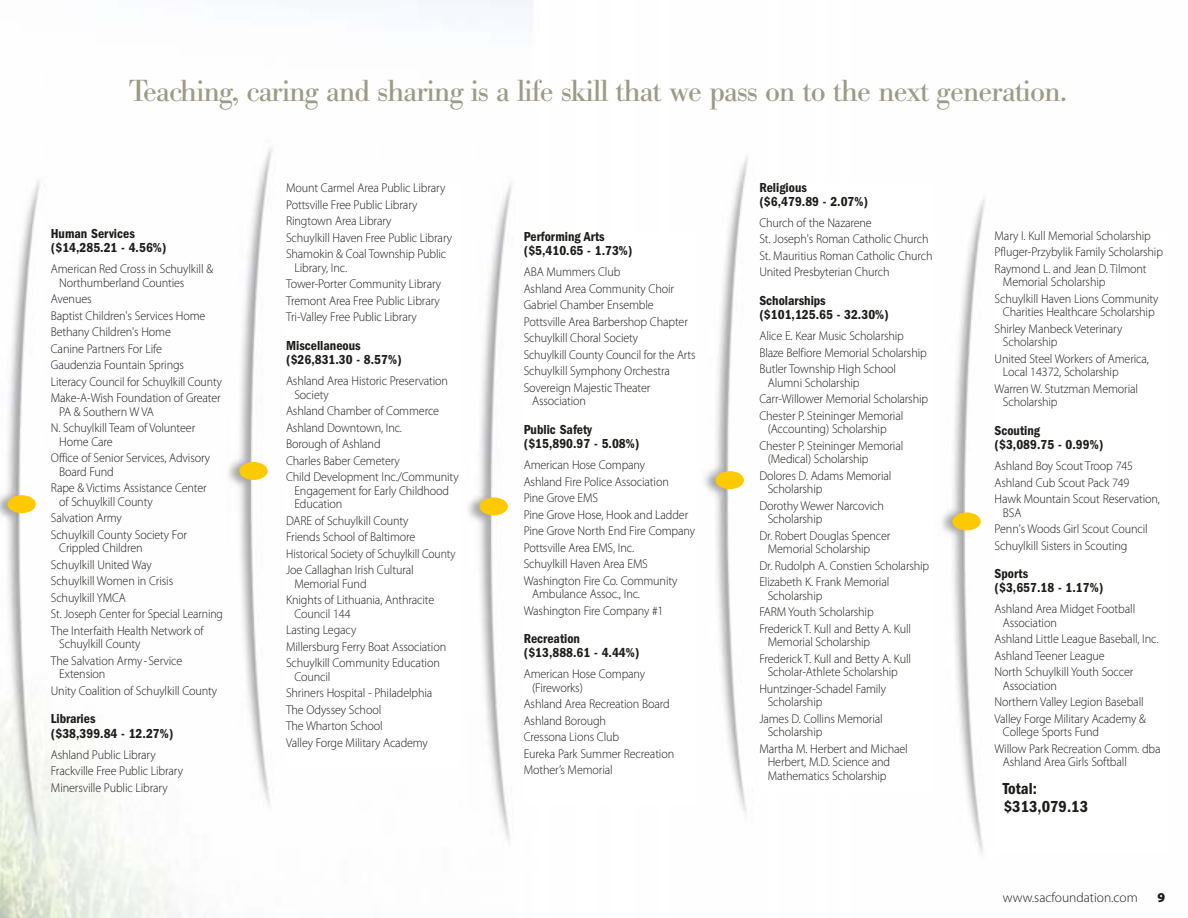
<style>
.page{position:relative;width:1188px;height:918px;background:#fff}
.page>*{position:absolute;margin:0;border:0;box-sizing:border-box;transform-origin:0 0}
.t1{font:30px "Bodoni BE";letter-spacing:-.025em;color:#9d9a88}
.t2{font:600 condensed 16.5px/18px "Franklin Gothic";color:#1c1c1a}
.t3{font:600 condensed 13.5px/14.2px "Franklin Gothic";color:#1c1c1a}
.t4{font:300 13.5px "Myriad Pro";color:#1c1c1a}
.t5{font:900 13.5px "Myriad Pro";color:#1c1c1a}
.t6{font:300 12.75px/16.5px "Myriad Pro";letter-spacing:-.01em;color:#1c1c1a;scale:.95 1}
</style>
<div class="page">
<img style="left:0;top:0;width:985px;height:918px">
<div style="left:286px;top:183px;width:173px;height:583px;background:#fff"></div>
<div style="left:524px;top:232px;width:173px;height:572px;background:#fff"></div>
<div style="left:759px;top:183px;width:174px;height:611px;background:#fff"></div>
<div style="left:479px;top:497px;width:29px;height:18px;background:#fdc900;border-radius:50%"></div>
<div style="left:239px;top:462px;width:29px;height:18px;background:#fdc900;border-radius:50%"></div>
<div style="left:8px;top:495px;width:28px;height:18px;background:#fdc900;border-radius:50%"></div>
<div style="left:716px;top:471px;width:28px;height:18px;background:#fdc900;border-radius:50%"></div>
<div style="left:952px;top:512px;width:29px;height:18px;background:#fdc900;border-radius:50%"></div>
<h1 class="t1" style="left:129px;top:80px;width:939px">Teaching, caring and sharing is a life skill that we pass on to the next generation.</h1>
<p class="t3" style="left:51px;top:228px;width:117px">Human Services ($14,285.21 - 4.56%)</p>
<p class="t6" style="left:59px;top:263px;width:164px;line-height:13.5px;text-indent:-8px">American Red Cross in Schuylkill &amp;<br>Northumberland Counties</p>
<p class="t6" style="left:51px;top:292px;width:182px">Avenues<br>Baptist Children's Services Home<br>Bethany Children's Home<br>Canine Partners For Life<br>Gaudenzia Fountain Springs<br>Literacy Council for Schuylkill County<br>Make-A-Wish Foundation of Greater</p>
<p class="t6" style="left:51px;top:404px;width:154px;text-indent:8px">PA &amp; Southern W VA<br>N. Schuylkill Team of Volunteer</p>
<p class="t6" style="left:51px;top:434px;width:169px;text-indent:8px">Home Care<br>Office of Senior Services, Advisory</p>
<p class="t6" style="left:51px;top:464px;width:166px;text-indent:8px">Board Fund<br>Rape &amp; Victims Assistance Center</p>
<p class="t6" style="left:51px;top:494px;width:145px;text-indent:8px">of Schuylkill County<br>Salvation Army<br>Schuylkill County Society For</p>
<p class="t6" style="left:51px;top:541px;width:183px;text-indent:8px">Crippled Children<br>Schuylkill United Way<br>Schuylkill Women in Crisis<br>Schuylkill YMCA<br>St. Joseph Center for Special Learning<br>The Interfaith Health Network of</p>
<p class="t6" style="left:51px;top:637px;width:140px;text-indent:8px">Schuylkill County<br>The Salvation Army -Service</p>
<p class="t6" style="left:51px;top:667px;width:177px;text-indent:8px">Extension<br>Unity Coalition of Schuylkill County</p>
<p class="t3" style="left:51px;top:713px;width:124px">Libraries<br>($38,399.84 - 12.27%)</p>
<p class="t6" style="left:51px;top:747px;width:141px">Ashland Public Library<br>Frackville Free Public Library<br>Minersville Public Library</p>
<p class="t6" style="left:286px;top:181px;width:176px">Mount Carmel Area Public Library<br>Pottsville Free Public Library<br>Ringtown Area Library<br>Schuylkill Haven Free Public Library<br>Shamokin &amp; Coal Township Public</p>
<p class="t6" style="left:286px;top:260px;width:165px;text-indent:8px">Library, Inc.<br>Tower-Porter Community Library<br>Tremont Area Free Public Library<br>Tri-Valley Free Public Library</p>
<p class="t3" style="left:286px;top:339px;width:117px">Miscellaneous ($26,831.30 - 8.57%)</p>
<p class="t6" style="left:294px;top:375px;width:163px;line-height:13.5px;text-indent:-8px">Ashland Area Historic Preservation<br>Society</p>
<p class="t6" style="left:286px;top:403px;width:183px">Ashland Chamber of Commerce<br>Ashland Downtown, Inc.<br>Borough of Ashland<br>Charles Baber Cemetery<br>Child Development Inc./Community</p>
<p class="t6" style="left:294px;top:484px;width:164px;line-height:13.5px">Engagement for Early Childhood<br>Education</p>
<p class="t6" style="left:286px;top:513px;width:180px">DARE of Schuylkill County<br>Friends School of Baltimore<br>Historical Society of Schuylkill County<br>Joe Callaghan Irish Cultural</p>
<p class="t6" style="left:286px;top:576px;width:158px;text-indent:8px">Memorial Fund<br>Knights of Lithuania, Anthracite</p>
<p class="t6" style="left:286px;top:606px;width:170px;text-indent:8px">Council 144<br>Lasting Legacy<br>Millersburg Ferry Boat Association<br>Schuylkill Community Education</p>
<p class="t6" style="left:286px;top:669px;width:156px;text-indent:8px">Council<br>Shriners Hospital - Philadelphia<br>The Odyssey School<br>The Wharton School<br>Valley Forge Military Academy</p>
<p class="t3" style="left:524px;top:231px;width:110px">Performing Arts ($5,410.65 - 1.73%)</p>
<p class="t6" style="left:524px;top:265px;width:182px">ABA Mummers Club<br>Ashland Area Community Choir<br>Gabriel Chamber Ensemble<br>Pottsville Area Barbershop Chapter<br>Schuylkill Choral Society<br>Schuylkill County Council for the Arts<br>Schuylkill Symphony Orchestra<br>Sovereign Majestic Theater</p>
<p class="t6" style="left:532px;top:394px;width:58px">Association</p>
<p class="t3" style="left:524px;top:423px;width:117px">Public Safety ($15,890.97 - 5.08%)</p>
<p class="t6" style="left:524px;top:457px;width:182px">American Hose Company<br>Ashland Fire Police Association<br>Pine Grove EMS<br>Pine Grove Hose, Hook and Ladder<br>Pine Grove North End Fire Company<br>Pottsville Area EMS, Inc.<br>Schuylkill Haven Area EMS<br>Washington Fire Co. Community</p>
<p class="t6" style="left:524px;top:586px;width:149px;text-indent:8px">Ambulance Assoc., Inc.<br>Washington Fire Company #1</p>
<p class="t3" style="left:524px;top:633px;width:117px">Recreation ($13,888.61 - 4.44%)</p>
<p class="t6" style="left:532px;top:668px;width:121px;line-height:13.5px;text-indent:-8px">American Hose Company (Fireworks)</p>
<p class="t6" style="left:524px;top:697px;width:160px">Ashland Area Recreation Board<br>Ashland Borough<br>Cressona Lions Club<br>Eureka Park Summer Recreation<br>Mother’s Memorial</p>
<p class="t3" style="left:759px;top:181px;width:110px">Religious ($6,479.89 - 2.07%)</p>
<p class="t6" style="left:759px;top:215px;width:184px">Church of the Nazarene<br>St. Joseph's Roman Catholic Church<br>St. Mauritius Roman Catholic Church<br>United Presbyterian Church</p>
<p class="t3" style="left:759px;top:294px;width:131px">Scholarships ($101,125.65 - 32.30%)</p>
<p class="t6" style="left:759px;top:329px;width:178px">Alice E. Kear Music Scholarship<br>Blaze Belfiore Memorial Scholarship<br>Butler Township High School</p>
<p class="t6" style="left:759px;top:375px;width:179px;text-indent:8px">Alumni Scholarship<br>Carr-Willower Memorial Scholarship<br>Chester P. Steininger Memorial</p>
<p class="t6" style="left:759px;top:422px;width:153px;text-indent:8px">(Accounting) Scholarship<br>Chester P. Steininger Memorial</p>
<p class="t6" style="left:759px;top:452px;width:141px;text-indent:8px">(Medical) Scholarship<br>Dolores D. Adams Memorial</p>
<p class="t6" style="left:759px;top:482px;width:133px;text-indent:8px">Scholarship<br>Dorothy Wewer Narcovich</p>
<p class="t6" style="left:759px;top:512px;width:139px;text-indent:8px">Scholarship<br>Dr. Robert Douglas Spencer</p>
<p class="t6" style="left:759px;top:542px;width:180px;text-indent:8px">Memorial Scholarship<br>Dr. Rudolph A. Constien Scholarship<br>Elizabeth K. Frank Memorial</p>
<p class="t6" style="left:759px;top:588px;width:161px;text-indent:8px">Scholarship<br>FARM Youth Scholarship<br>Frederick T. Kull and Betty A. Kull</p>
<p class="t6" style="left:759px;top:635px;width:161px;text-indent:8px">Memorial Scholarship<br>Frederick T. Kull and Betty A. Kull</p>
<p class="t6" style="left:759px;top:665px;width:147px;text-indent:8px">Scholar-Athlete Scholarship<br>Huntzinger-Schadel Family</p>
<p class="t6" style="left:759px;top:695px;width:131px;text-indent:8px">Scholarship<br>James D. Collins Memorial</p>
<p class="t6" style="left:759px;top:725px;width:158px;text-indent:8px">Scholarship<br>Martha M. Herbert and Michael</p>
<p class="t6" style="left:768px;top:756px;width:130px;line-height:13.5px">Herbert, M.D. Science and<br>Mathematics Scholarship</p>
<p class="t6" style="left:995px;top:228px;width:179px">Mary I. Kull Memorial Scholarship<br>Pfluger-Przybylik Family Scholarship<br>Raymond L. and Jean D. Tilmont</p>
<p class="t6" style="left:995px;top:275px;width:174px;text-indent:8px">Memorial Scholarship<br>Schuylkill Haven Lions Community</p>
<p class="t6" style="left:995px;top:305px;width:170px;text-indent:8px">Charities Healthcare Scholarship<br>Shirley Manbeck Veterinary</p>
<p class="t6" style="left:995px;top:335px;width:164px;text-indent:8px">Scholarship<br>United Steel Workers of America,</p>
<p class="t6" style="left:995px;top:365px;width:153px;text-indent:8px">Local 14372, Scholarship<br>Warren W. Stutzman Memorial</p>
<p class="t6" style="left:1003px;top:395px;width:59px">Scholarship</p>
<p class="t3" style="left:995px;top:424px;width:110px">Scouting<br>($3,089.75 - 0.99%)</p>
<p class="t6" style="left:995px;top:458px;width:176px">Ashland Boy Scout Troop 745<br>Ashland Cub Scout Pack 749<br>Hawk Mountain Scout Reservation,</p>
<p class="t6" style="left:995px;top:505px;width:163px;text-indent:8px">BSA<br>Penn's Woods Girl Scout Council<br>Schuylkill Sisters in Scouting</p>
<p class="t3" style="left:995px;top:568px;width:110px">Sports<br>($3,657.18 - 1.17%)</p>
<p class="t6" style="left:1003px;top:603px;width:141px;line-height:13.5px;text-indent:-8px">Ashland Area Midget Football<br>Association</p>
<p class="t6" style="left:995px;top:632px;width:174px">Ashland Little League Baseball, Inc.<br>Ashland Teener League<br>North Schuylkill Youth Soccer</p>
<p class="t6" style="left:995px;top:678px;width:161px;text-indent:8px">Association<br>Northern Valley Legion Baseball<br>Valley Forge Military Academy &amp;</p>
<p class="t6" style="left:995px;top:725px;width:176px;text-indent:8px">College Sports Fund<br>Willow Park Recreation Comm. dba</p>
<p class="t6" style="left:1003px;top:755px;width:132px">Ashland Area Girls Softball</p>
<p class="t2" style="left:1003px;top:781px;width:87px">Total: $313,079.13</p>
<p class="t4" style="left:1003px;top:892px;width:136px">www.sacfoundation.com</p>
<p class="t5" style="left:1157px;top:892px;width:9px">9</p>
</div>
